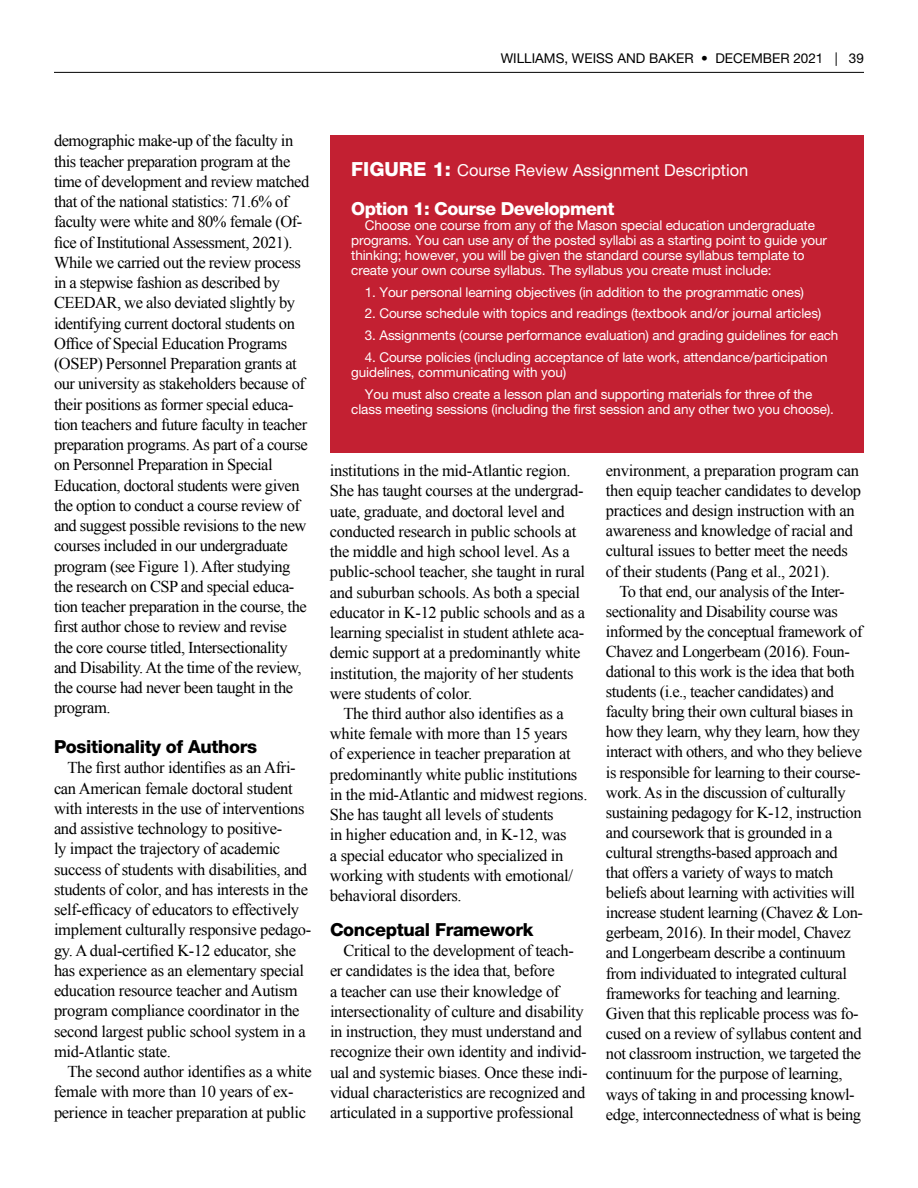
<style>
.page{position:relative;width:918px;height:1188px;background:#fff}
.page>*{position:absolute;margin:0;border:0;box-sizing:border-box;transform-origin:0 0}
.t1{font:800 18px "Helvetica Neue LT Pro";letter-spacing:-.02em;color:#000}
.t2{font:800 18px "Helvetica Neue LT Pro";letter-spacing:-.03em;color:#fff}
.t3{font:16.5px/20.2px "Times New Roman";letter-spacing:-.03em;color:#000}
.t4{font:16.5px "Helvetica Neue LT Pro";color:#fff}
.t5{font:13.5px/15px "Helvetica Neue LT Pro";letter-spacing:-.01em;color:#fff}
.t6{font:13.5px "Helvetica Neue LT Pro";color:#000}
.s1{font-weight:800;font-size:19.5px}
</style>
<div class="page">
<hr style="left:54px;top:72px;width:810px;height:1px;background:#000">
<div style="left:330px;top:135px;width:534px;height:318px;background:#c32032"></div>
<p class="t6" style="left:501px;top:51px;width:365px">WILLIAMS, WEISS AND BAKER • DECEMBER 2021 | 39</p>
<p class="t3" style="left:54px;top:131px;width:257px">demographic make-up of the faculty in this teacher preparation program at the time of development and review matched that of the national statistics: 71.6% of faculty were white and 80% female (Of&shy;fice of Institutional Assessment, 2021).<br>While we carried out the review process in a stepwise fashion as described by CEEDAR, we also deviated slightly by identifying current doctoral students on Office of Special Education Programs (OSEP) Personnel Preparation grants at our university as stakeholders because of their positions as former special educa&shy;tion teachers and future faculty in teacher preparation programs. As part of a course on Personnel Preparation in Special Education, doctoral students were given the option to conduct a course review of and suggest possible revisions to the new courses included in our undergraduate program (see Figure 1). After studying the research on CSP and special educa&shy;tion teacher preparation in the course, the first author chose to review and revise the core course titled, Intersectionality and Disability. At the time of the review, the course had never been taught in the program.</p>
<p class="t1" style="left:54px;top:736px;width:205px">Positionality of Authors</p>
<p class="t3" style="left:54px;top:758px;width:259px;text-indent:13px">The first author identifies as an Afri&shy;can American female doctoral student with interests in the use of interventions and assistive technology to positive-<br>ly impact the trajectory of academic success of students with disabilities, and students of color, and has interests in the self-efficacy of educators to effectively implement culturally responsive pedago&shy;gy. A dual-certified K-12 educator, she has experience as an elementary special education resource teacher and Autism program compliance coordinator in the second largest public school system in a mid-Atlantic state.</p>
<p class="t3" style="left:54px;top:1061px;width:259px;text-indent:13px">The second author identifies as a white female with more than 10 years of ex&shy;perience in teacher preparation at public</p>
<p class="t4" style="left:351px;top:160px;width:399px"><span class="s1">FIGURE 1:</span> Course Review Assignment Description</p>
<p class="t2" style="left:351px;top:198px;width:265px">Option 1: Course Development</p>
<p class="t5" style="left:351px;top:217px;width:477px;text-indent:14px">Choose one course from any of the Mason special education undergraduate programs. You can use any of the posted syllabi as a starting point to guide your thinking; however, you will be given the standard course syllabus template to create your own course syllabus. The syllabus you create must include:</p>
<p class="t5" style="left:365px;top:284px;width:441px">1. Your personal learning objectives (in addition to the programmatic ones)</p>
<p class="t5" style="left:365px;top:306px;width:458px">2. Course schedule with topics and readings (textbook and/or journal articles)</p>
<p class="t5" style="left:365px;top:328px;width:475px">3. Assignments (course performance evaluation) and grading guidelines for each</p>
<p class="t5" style="left:351px;top:349px;width:478px;text-indent:14px">4. Course policies (including acceptance of late work, attendance/participation guidelines, communicating with you)</p>
<p class="t5" style="left:351px;top:386px;width:484px;text-indent:14px">You must also create a lesson plan and supporting materials for three of the class meeting sessions (including the first session and any other two you choose).</p>
<p class="t3" style="left:330px;top:460px;width:257px">institutions in the mid-Atlantic region.<br>She has taught courses at the undergrad&shy;uate, graduate, and doctoral level and conducted research in public schools at the middle and high school level. As a public-school teacher, she taught in rural and suburban schools. As both a special educator in K-12 public schools and as a learning specialist in student athlete aca&shy;demic support at a predominantly white institution, the majority of her students were students of color.</p>
<p class="t3" style="left:330px;top:703px;width:259px;text-indent:13px">The third author also identifies as a white female with more than 15 years<br>of experience in teacher preparation at predominantly white public institutions in the mid-Atlantic and midwest regions.<br>She has taught all levels of students<br>in higher education and, in K-12, was<br>a special educator who specialized in working with students with emotional/ behavioral disorders.</p>
<p class="t1" style="left:330px;top:919px;width:205px">Conceptual Framework</p>
<p class="t3" style="left:330px;top:940px;width:259px;text-indent:13px">Critical to the development of teach&shy;er candidates is the idea that, before<br>a teacher can use their knowledge of intersectionality of culture and disability in instruction, they must understand and recognize their own identity and individ&shy;ual and systemic biases. Once these indi&shy;vidual characteristics are recognized and articulated in a supportive professional</p>
<p class="t3" style="left:606px;top:460px;width:257px">environment, a preparation program can then equip teacher candidates to develop practices and design instruction with an awareness and knowledge of racial and cultural issues to better meet the needs of their students (Pang et al., 2021).</p>
<p class="t3" style="left:606px;top:581px;width:259px;text-indent:14px">To that end, our analysis of the Inter&shy;sectionality and Disability course was informed by the conceptual framework of Chavez and Longerbeam (2016). Foun&shy;dational to this work is the idea that both students (i.e., teacher candidates) and faculty bring their own cultural biases in how they learn, why they learn, how they interact with others, and who they believe is responsible for learning to their course&shy;work. As in the discussion of culturally sustaining pedagogy for K-12, instruction and coursework that is grounded in a cultural strengths-based approach and that offers a variety of ways to match beliefs about learning with activities will increase student learning (Chavez &amp; Lon&shy;gerbeam, 2016). In their model, Chavez and Longerbeam describe a continuum from individuated to integrated cultural frameworks for teaching and learning.<br>Given that this replicable process was fo&shy;cused on a review of syllabus content and not classroom instruction, we targeted the continuum for the purpose of learning, ways of taking in and processing knowl&shy;edge, interconnectedness of what is being</p>
</div>
